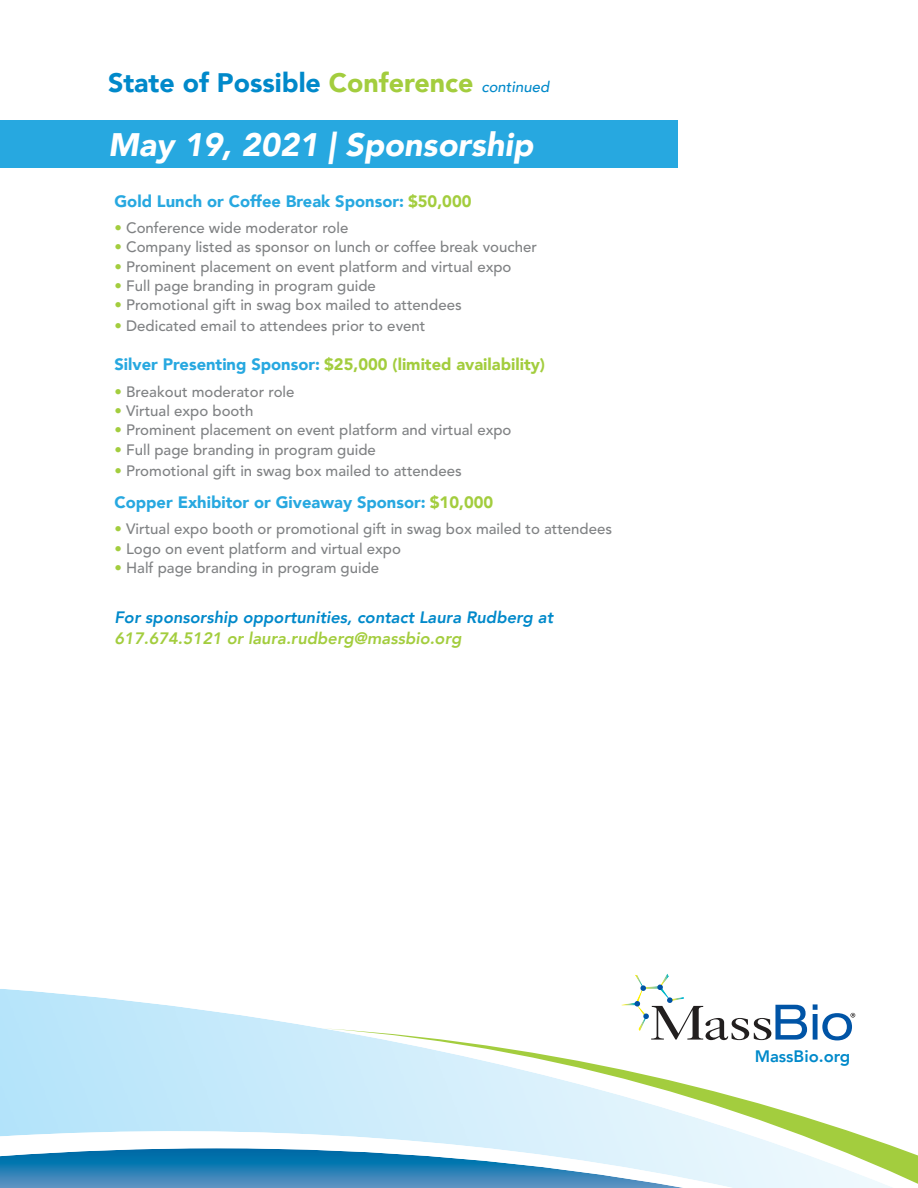
<style>
.page{position:relative;width:918px;height:1188px;background:#fff}
.page>*{position:absolute;margin:0;border:0;box-sizing:border-box;transform-origin:0 0}
.t1{font:italic 900 32.55px "Avenir";color:#fff}
.t2{font:900 26.7px "Avenir";color:#0089ca}
.t3{font:900 16.5px "Avenir";color:#27a8e0}
.t4{font:900 16.5px "Avenir";color:#a3cd3e}
.t5{font:italic 800 16.5px "Avenir";color:#0089ca}
.t6{font:italic 800 16.5px "Avenir";color:#a3cd3e}
.t7{font:800 16.5px "Avenir";color:#0089ca}
.t8{font:500 15px "Avenir LT Std";color:#808284}
.s1{color:#a3cd3e}
.s2{font-weight:500;font-style:italic;font-size:15px}
.s3{color:#27a8e0}
</style>
<div class="page">
<img style="left:0;top:1148px;width:323px;height:40px">
<svg style="left:323px;top:1028px;width:595px;height:160px"></svg>
<img style="left:621px;top:1002px;width:13px;height:4px">
<img style="left:638px;top:986px;width:30px;height:11px">
<svg style="left:657px;top:974px;width:12px;height:16px"></svg>
<svg style="left:635px;top:975px;width:11px;height:16px"></svg>
<svg style="left:652px;top:1046px;width:199px;height:5px"></svg>
<svg style="left:634px;top:997px;width:173px;height:43px"></svg>
<svg style="left:813px;top:1004px;width:42px;height:36px"></svg>
<div style="left:0;top:120px;width:677px;height:48px;background:#27a8e0"></div>
<h2 class="t2" style="left:108px;top:71px;width:443px">State of Possible <span class="s1">Conference</span> <span class="s2">continued</span></h2>
<h1 class="t1" style="left:108px;top:131px;width:427px">May 19, 2021 | Sponsorship</h1>
<p class="t3" style="left:114px;top:194px;width:359px">Gold Lunch or Coffee Break Sponsor: <span class="s1">$50,000</span></p>
<p class="t8" style="left:114px;top:221px;width:236px"><span class="s1">•</span> Conference wide moderator role</p>
<p class="t8" style="left:114px;top:241px;width:424px"><span class="s1">•</span> Company listed as sponsor on lunch or coffee break voucher</p>
<p class="t8" style="left:114px;top:260px;width:399px"><span class="s1">•</span> Prominent placement on event platform and virtual expo</p>
<p class="t8" style="left:114px;top:280px;width:263px"><span class="s1">•</span> Full page branding in program guide</p>
<p class="t8" style="left:114px;top:299px;width:349px"><span class="s1">•</span> Promotional gift in swag box mailed to attendees</p>
<p class="t8" style="left:114px;top:320px;width:312px"><span class="s1">•</span> Dedicated email to attendees prior to event</p>
<p class="t4" style="left:114px;top:357px;width:432px"><span class="s3">Silver Presenting Sponsor:</span> $25,000 (limited availability)</p>
<p class="t8" style="left:114px;top:385px;width:182px"><span class="s1">•</span> Breakout moderator role</p>
<p class="t8" style="left:114px;top:405px;width:140px"><span class="s1">•</span> Virtual expo booth</p>
<p class="t8" style="left:114px;top:424px;width:399px"><span class="s1">•</span> Prominent placement on event platform and virtual expo</p>
<p class="t8" style="left:114px;top:443px;width:263px"><span class="s1">•</span> Full page branding in program guide</p>
<p class="t8" style="left:114px;top:464px;width:349px"><span class="s1">•</span> Promotional gift in swag box mailed to attendees</p>
<p class="t3" style="left:114px;top:495px;width:380px">Copper Exhibitor or Giveaway Sponsor: <span class="s1">$10,000</span></p>
<p class="t8" style="left:114px;top:523px;width:499px"><span class="s1">•</span> Virtual expo booth or promotional gift in swag box mailed to attendees</p>
<p class="t8" style="left:114px;top:542px;width:288px"><span class="s1">•</span> Logo on event platform and virtual expo</p>
<p class="t8" style="left:114px;top:562px;width:266px"><span class="s1">•</span> Half page branding in program guide</p>
<p class="t5" style="left:114px;top:610px;width:440px">For sponsorship opportunities, contact Laura Rudberg at</p>
<p class="t6" style="left:114px;top:631px;width:349px">617.674.5121 or laura.rudberg@massbio.org</p>
<p class="t7" style="left:755px;top:1050px;width:97px">MassBio.org</p>
</div>
